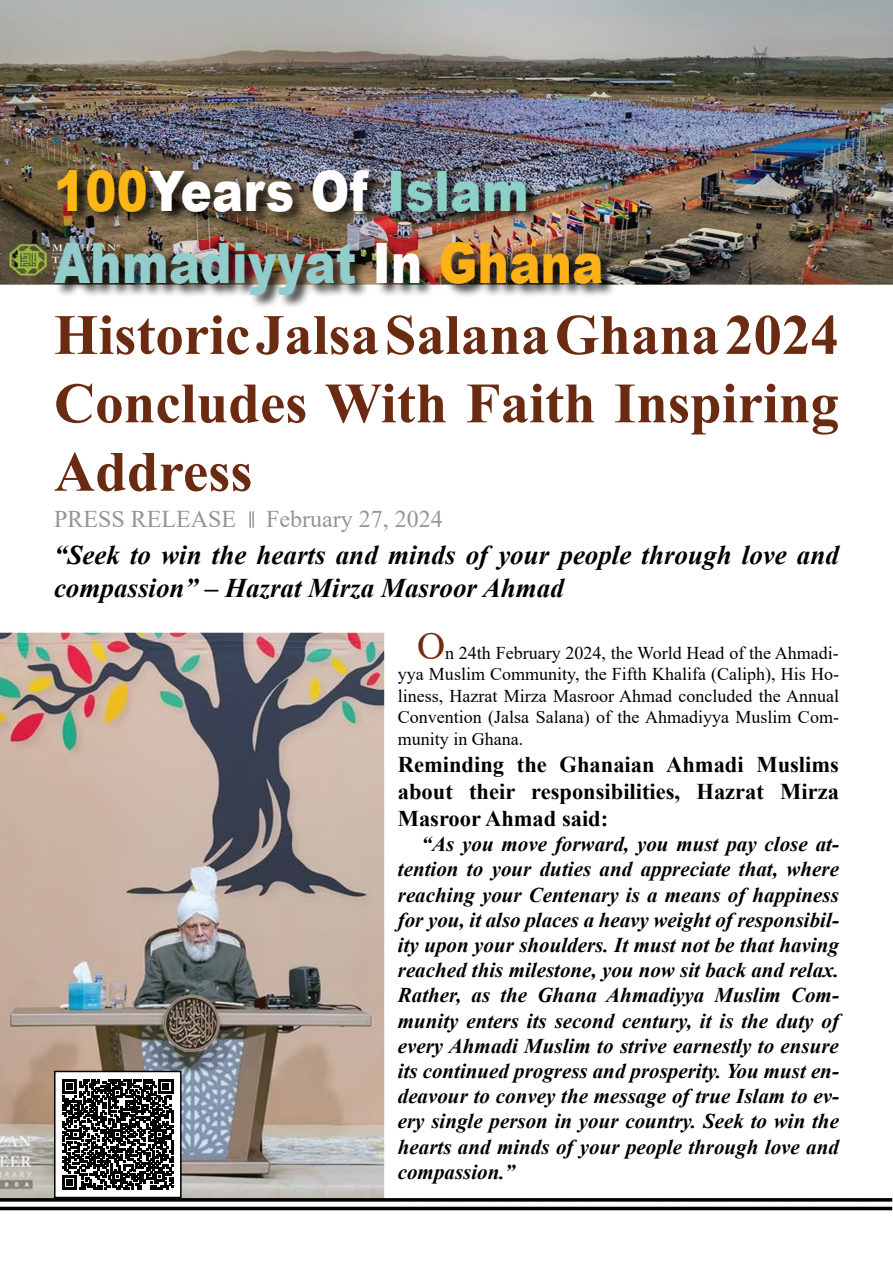
<style>
.page{position:relative;width:893px;height:1263px;background:#fff}
.page>*{position:absolute;margin:0;border:0;box-sizing:border-box;transform-origin:0 0}
.t1{font:700 57px/68.4px "Times New Roman";color:#6b2b12;text-align:justify}
.t2{font:900 55.8px/72px "Arial";letter-spacing:.01em;color:#92cdcc;scale:.83 1}
.t3{font:italic 700 27px/32.4px "Times New Roman";color:#000}
.t4{font:24px "Times New Roman";color:#939598}
.t5{font:700 22.5px/27px "Times New Roman";color:#000;text-align:justify}
.t6{font:italic 700 21px/25.2px "Times New Roman";color:#000;text-align:justify}
.t7{font:18px/21.6px "Times New Roman";color:#000;text-align:justify}
.s1{color:#fdb714}
.s2{color:#fff}
.s3{color:#8cd1c8}
.s4{color:#fcb116}
.s5{font-size:39px;color:#732a14}
</style>
<div class="page">
<img style="left:0;top:0;width:893px;height:1211px">
<div style="left:54px;top:169px;width:562px;height:140px;background:#000;opacity:.75"></div>
<svg style="left:249px;top:511px;width:5px;height:17px"></svg>
<div style="left:55px;top:1071px;width:126px;height:126px;background:#fff"></div>
<div style="left:54px;top:1071px;width:128px;height:127px;border:2px solid #000"></div>
<svg style="left:62px;top:1079px;width:111px;height:111px"></svg>
<h2 class="t2" style="left:54px;top:154px;width:663px"><span class="s1">100</span><span class="s2">Years Of</span> <span class="s3">Islam<br></span>Ahmadiyyat <span class="s2">In</span> <span class="s4">Ghana</span></h2>
<h1 class="t1" style="left:54px;top:299px;width:786px">Historic Jalsa Salana Ghana 2024<br>Concludes With Faith Inspiring Address</h1>
<p class="t4" style="left:54px;top:502px;width:184px">PRESS RELEASE</p>
<p class="t4" style="left:266px;top:502px;width:178px">February 27, 2024</p>
<p class="t3" style="left:54px;top:538px;width:786px">“Seek to win the hearts and minds of your people through love and compassion” – Hazrat Mirza Masroor Ahmad</p>
<p class="t7" style="left:398px;top:641px;width:443px;text-indent:19px"><span class="s5">O</span>n 24th February 2024, the World Head of the Ahmadi&shy;yya Muslim Community, the Fifth Khalifa (Caliph), His Ho&shy;liness, Hazrat Mirza Masroor Ahmad concluded the Annual Convention (Jalsa Salana) of the Ahmadiyya Muslim Com&shy;munity in Ghana.</p>
<p class="t5" style="left:398px;top:750px;width:443px">Reminding the Ghanaian Ahmadi Muslims about their responsibilities, Hazrat Mirza Masroor Ahmad said:</p>
<p class="t6" style="left:398px;top:831px;width:443px;text-indent:24px">“As you move forward, you must pay close at&shy;tention to your duties and appreciate that, where reaching your Centenary is a means of happiness for you, it also places a heavy weight of responsibil&shy;ity upon your shoulders. It must not be that having reached this milestone, you now sit back and relax.<br>Rather, as the Ghana Ahmadiyya Muslim Com&shy;munity enters its second century, it is the duty of every Ahmadi Muslim to strive earnestly to ensure its continued progress and prosperity. You must en&shy;deavour to convey the message of true Islam to ev&shy;ery single person in your country. Seek to win the hearts and minds of your people through love and compassion.”</p>
</div>
